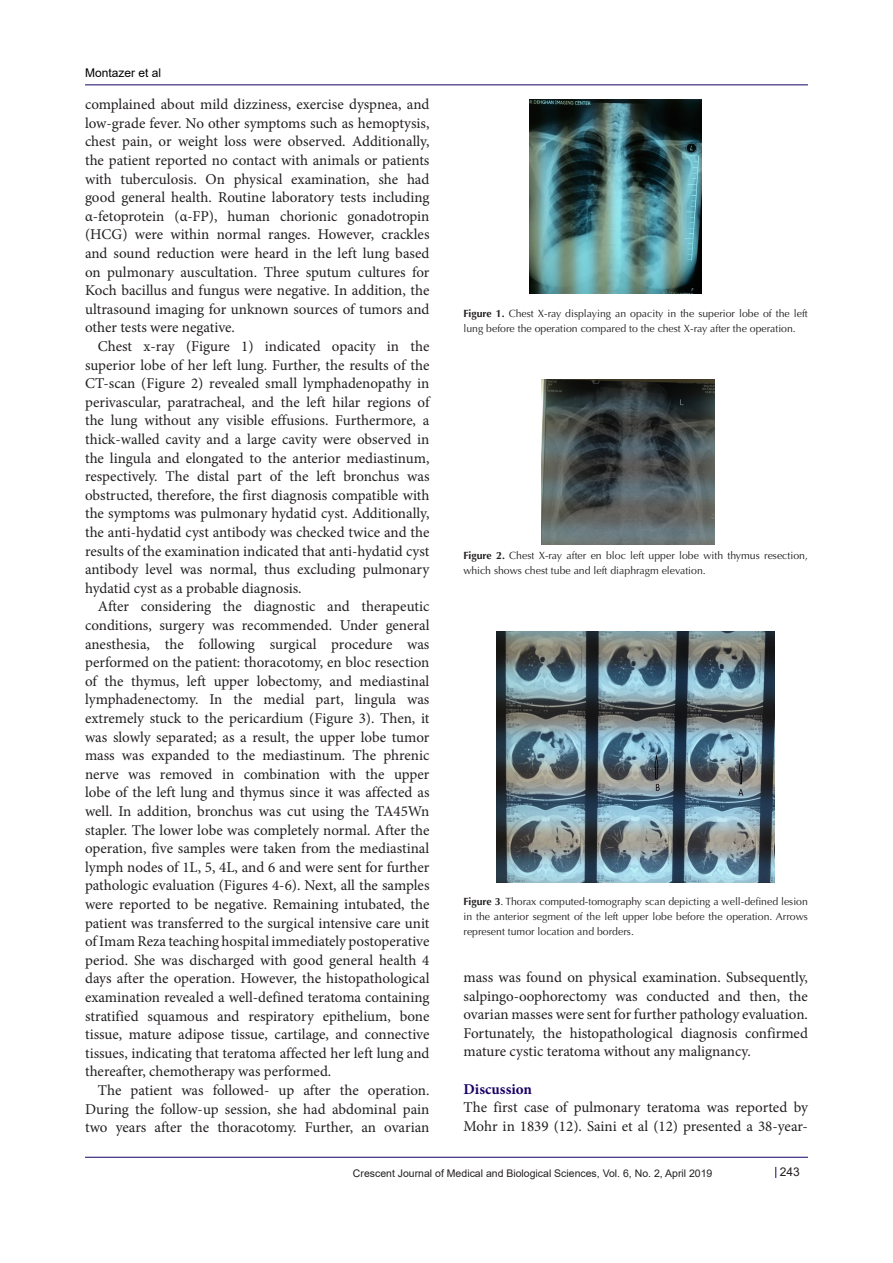
<style>
.page{position:relative;width:893px;height:1263px;background:#fff}
.page>*{position:absolute;margin:0;border:0;box-sizing:border-box;transform-origin:0 0}
.t1{font:15px/18.6px "Minion Pro";letter-spacing:-.005em;color:#231f20;text-align:justify}
.t2{font:700 15px "Minion Pro";color:#190066}
.t3{font:12px "Arial";color:#000001}
.t4{font:12px "Arial";color:#231f20}
.t5{font:10.5px/15px "Optima LT Std";color:#231f20}
.t6{font:10.5px "Arial";color:#231f20}
.s1{font-style:italic}
.s2{font-weight:700}
</style>
<div class="page">
<hr style="left:85px;top:85px;width:723px;height:1px;background:#190066">
<hr style="left:85px;top:1157px;width:723px;height:1px;background:#190066">
<img style="left:529px;top:99px;width:173px;height:194px">
<img style="left:542px;top:379px;width:172px;height:166px">
<img style="left:497px;top:631px;width:278px;height:252px">
<p class="t3" style="left:85px;top:65px;width:78px">Montazer et al</p>
<p class="t1" style="left:85px;top:95px;width:346px">complained about mild dizziness, exercise dyspnea, and low-grade fever. No other symptoms such as hemoptysis, chest pain, or weight loss were observed. Additionally, the patient reported no contact with animals or patients with tuberculosis. On physical examination, she had good general health. Routine laboratory tests including α-fetoprotein (α<span class="s1">-</span>FP), human chorionic gonadotropin (HCG) were within normal ranges. However, crackles and sound reduction were heard in the left lung based on pulmonary auscultation. Three sputum cultures for Koch bacillus and fungus were negative. In addition, the ultrasound imaging for unknown sources of tumors and other tests were negative.</p>
<p class="t1" style="left:85px;top:337px;width:346px;text-indent:13px">Chest x-ray (Figure 1) indicated opacity in the superior lobe of her left lung. Further, the results of the CT-scan (Figure 2) revealed small lymphadenopathy in perivascular, paratracheal, and the left hilar regions of the lung without any visible effusions. Furthermore, a thick-walled cavity and a large cavity were observed in the lingula and elongated to the anterior mediastinum, respectively. The distal part of the left bronchus was obstructed, therefore, the first diagnosis compatible with the symptoms was pulmonary hydatid cyst. Additionally, the anti-hydatid cyst antibody was checked twice and the results of the examination indicated that anti-hydatid cyst antibody level was normal, thus excluding pulmonary hydatid cyst as a probable diagnosis.</p>
<p class="t1" style="left:85px;top:597px;width:346px;text-indent:13px">After considering the diagnostic and therapeutic conditions, surgery was recommended. Under general anesthesia, the following surgical procedure was performed on the patient: thoracotomy, en bloc resection of the thymus, left upper lobectomy, and mediastinal lymphadenectomy. In the medial part, lingula was extremely stuck to the pericardium (Figure 3). Then, it was slowly separated; as a result, the upper lobe tumor mass was expanded to the mediastinum. The phrenic nerve was removed in combination with the upper lobe of the left lung and thymus since it was affected as well. In addition, bronchus was cut using the TA45Wn stapler. The lower lobe was completely normal. After the operation, five samples were taken from the mediastinal lymph nodes of 1L, 5, 4L, and 6 and were sent for further pathologic evaluation (Figures 4-6). Next, all the samples were reported to be negative. Remaining intubated, the patient was transferred to the surgical intensive care unit of Imam Reza teaching hospital immediately postoperative period. She was discharged with good general health 4 days after the operation. However, the histopathological examination revealed a well-defined teratoma containing stratified squamous and respiratory epithelium, bone tissue, mature adipose tissue, cartilage, and connective tissues, indicating that teratoma affected her left lung and thereafter, chemotherapy was performed.</p>
<p class="t1" style="left:85px;top:1081px;width:346px;text-indent:13px">The patient was followed- up after the operation.<br>During the follow-up session, she had abdominal pain two years after the thoracotomy. Further, an ovarian</p>
<p class="t5" style="left:463px;top:306px;width:346px"><span class="s2">Figure 1.</span> Chest X-ray displaying an opacity in the superior lobe of the left lung before the operation compared to the chest X-ray after the operation.</p>
<p class="t5" style="left:463px;top:548px;width:346px"><span class="s2">Figure 2.</span> Chest X-ray after en bloc left upper lobe with thymus resection, which shows chest tube and left diaphragm elevation.</p>
<p class="t5" style="left:463px;top:894px;width:346px;text-align:justify"><span class="s2">Figure 3</span>. Thorax computed-tomography scan depicting a well-defined lesion in the anterior segment of the left upper lobe before the operation. Arrows represent tumor location and borders.</p>
<p class="t1" style="left:463px;top:968px;width:346px">mass was found on physical examination. Subsequently, salpingo-oophorectomy was conducted and then, the ovarian masses were sent for further pathology evaluation.<br>Fortunately, the histopathological diagnosis confirmed mature cystic teratoma without any malignancy.</p>
<p class="t2" style="left:463px;top:1078px;width:70px">Discussion</p>
<p class="t1" style="left:463px;top:1098px;width:346px">The first case of pulmonary teratoma was reported by<br>Mohr in 1839 (12). Saini et al (12) presented a 38-year-</p>
<p class="t6" style="left:353px;top:1166px;width:361px">Crescent Journal of Medical and Biological Sciences, Vol. 6, No. 2, April 2019</p>
<p class="t4" style="left:780px;top:1163px;width:22px">243</p>
</div>
